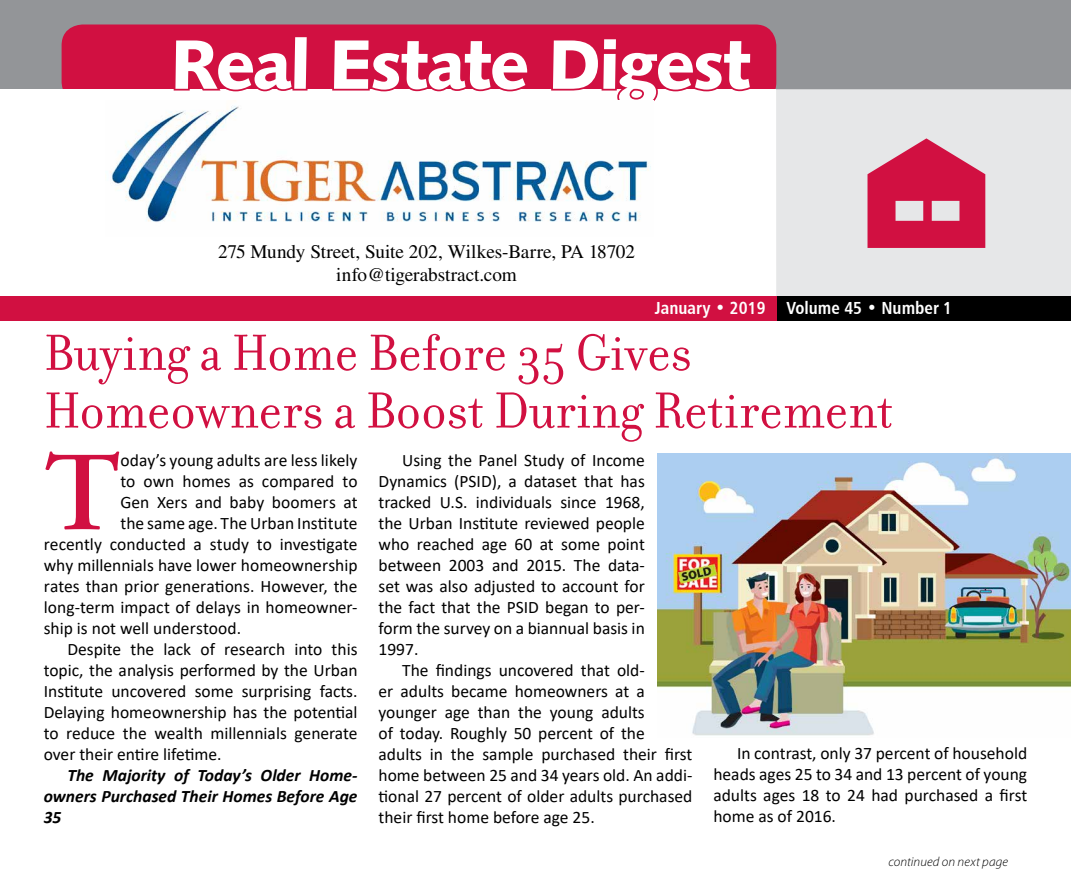
<style>
.page{position:relative;width:1071px;height:882px;background:#fff}
.page>*{position:absolute;margin:0;border:0;box-sizing:border-box;transform-origin:0 0}
.t1{font:600 112.52px "Adobe Garamond Pro";color:#d11041}
.t2{font:70px "Humanist 531 BT Black A";letter-spacing:-.03em;color:#fff}
.t3{font:54.6px/57.8px "Filosofia";color:#d11041}
.t4{font:19.25px/23.1px "Times";letter-spacing:-.005em;color:#000;text-align:center}
.t5{font:17.5px/21px "Calibri";color:#000;text-align:justify}
.t6{font:italic 700 17.5px/21px "Calibri";color:#000;text-align:justify}
.t7{font:17.5px "Humanist 777 BT Bold Condensed B";color:#fff}
.t8{font:italic 300 13.12px "Myriad Pro";letter-spacing:.01em;color:#000}
</style>
<div class="page">
<div style="left:776px;top:68px;width:295px;height:240px;background:#e6e7e8"></div>
<div style="left:0;top:0;width:1071px;height:89px;background:#939598"></div>
<div style="left:62px;top:24px;width:714px;height:79px;background:#d11041;border-radius:21px"></div>
<div style="left:0;top:89px;width:776px;height:192px;background:#fff"></div>
<div style="left:776px;top:296px;width:295px;height:24px;background:#000"></div>
<div style="left:0;top:296px;width:776px;height:24px;background:#d11041"></div>
<svg style="left:868px;top:138px;width:117px;height:110px"></svg>
<svg style="left:173px;top:89px;width:135px;height:3px"></svg>
<svg style="left:332px;top:89px;width:189px;height:3px"></svg>
<svg style="left:551px;top:89px;width:199px;height:12px"></svg>
<img style="left:657px;top:453px;width:414px;height:283px">
<img style="left:110px;top:106px;width:541px;height:116px">
<h2 class="t2" style="left:171px;top:20px;width:581px">Real Estate Digest</h2>
<p class="t4" style="left:218px;top:240px;width:419px">275 Mundy Street, Suite 202, Wilkes-Barre, PA 18702 info@tigerabstract.com</p>
<p class="t7" style="left:655px;top:297px;width:299px">January • 2019 Volume 45 • Number 1</p>
<h3 class="t3" style="left:44px;top:325px;width:851px">Buying a Home Before 35 Gives<br>Homeowners a Boost During Retirement</h3>
<h1 class="t1" style="left:44px;top:429px;width:78px">T</h1>
<p class="t5" style="left:120px;top:449px;width:239px">oday’s young adults are less likely</p>
<p class="t5" style="left:379px;top:449px;width:268px;text-indent:24px">Using the Panel Study of Income Dynamics (PSID), a dataset that has tracked U.S. individuals since 1968, the Urban Institute reviewed people who reached age 60 at some point between 2003 and 2015. The data&shy;set was also adjusted to account for the fact that the PSID began to per&shy;form the survey on a biannual basis in 1997.</p>
<p class="t5" style="left:379px;top:659px;width:315px;text-align:left;text-indent:24px">The findings uncovered that old-<br>er adults became homeowners at a younger age than the young adults<br>of today. Roughly 50 percent of the adults in the sample purchased their first home between 25 and 34 years old. An addi&shy;tional 27 percent of older adults purchased their first home before age 25.</p>
<p class="t5" style="left:120px;top:470px;width:239px">to own homes as compared to</p>
<p class="t5" style="left:120px;top:491px;width:239px">Gen Xers and baby boomers at</p>
<p class="t5" style="left:120px;top:512px;width:239px">the same age. The Urban Institute</p>
<p class="t5" style="left:44px;top:533px;width:315px">recently conducted a study to investigate</p>
<p class="t5" style="left:44px;top:554px;width:315px">why millennials have lower homeownership</p>
<p class="t5" style="left:44px;top:575px;width:315px">rates than prior generations. However, the</p>
<p class="t5" style="left:44px;top:596px;width:315px">long-term impact of delays in homeowner-</p>
<p class="t5" style="left:44px;top:617px;width:199px">ship is not well understood.</p>
<p class="t5" style="left:67px;top:638px;width:292px">Despite the lack of research into this</p>
<p class="t5" style="left:44px;top:659px;width:315px">topic, the analysis performed by the Urban</p>
<p class="t5" style="left:44px;top:680px;width:315px">Institute uncovered some surprising facts.</p>
<p class="t5" style="left:44px;top:701px;width:315px">Delaying homeownership has the potential</p>
<p class="t5" style="left:44px;top:722px;width:315px">to reduce the wealth millennials generate</p>
<p class="t5" style="left:44px;top:743px;width:179px">over their entire lifetime.</p>
<p class="t6" style="left:44px;top:764px;width:315px;text-indent:24px">The Majority of Today’s Older Home&shy;owners Purchased Their Homes Before Age 35</p>
<p class="t5" style="left:713px;top:743px;width:315px;text-indent:24px">In contrast, only 37 percent of household heads ages 25 to 34 and 13 percent of young adults ages 18 to 24 had purchased a first home as of 2016.</p>
<p class="t8" style="left:888px;top:855px;width:121px">continued on next page</p>
</div>
